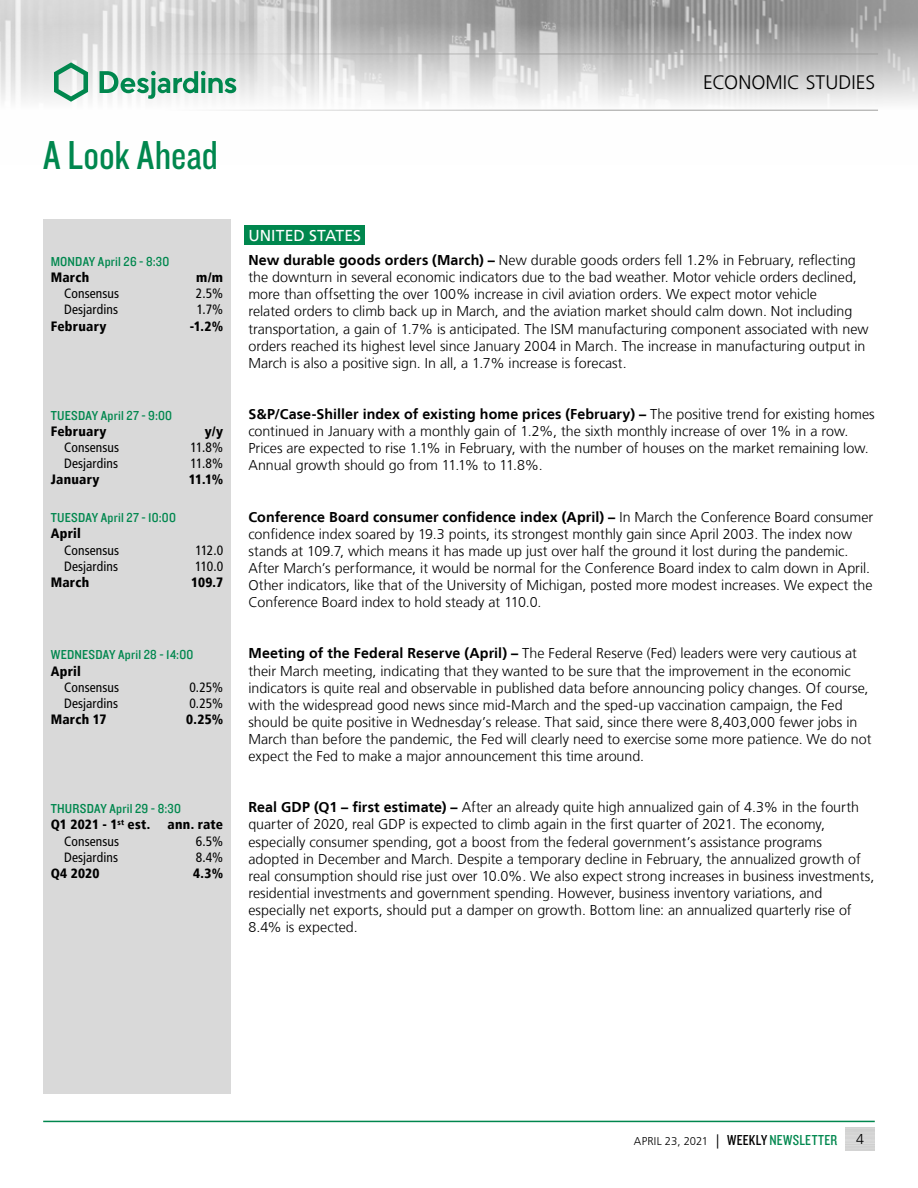
<style>
.page{position:relative;width:918px;height:1188px;background:#fff}
.page>*{position:absolute;margin:0;border:0;box-sizing:border-box;transform-origin:0 0}
.t1{font:42px "Knockout 29 Junior Ltweight";color:#00874e}
.t2{font:300 19.5px "Frutiger LT";letter-spacing:.005em;color:#000}
.t3{font:15.75px "Frutiger LT";letter-spacing:.005em;color:#fff}
.t4{font:300 14.25px/17.1px "Frutiger LT";color:#000}
.t5{font:700 14.25px "Frutiger LT";letter-spacing:.005em;color:#000}
.t6{font:condensed 13.5px "Frutiger LT";letter-spacing:.005em;color:#000}
.t7{font:900 condensed 13.5px "Frutiger LT";letter-spacing:.02em;color:#000}
.t8{font:13.5px "Knockout 30 Junior Welterwt";letter-spacing:.015em;color:#00874e}
.t9{font:300 11.25px "Frutiger LT";letter-spacing:.01em;color:#000}
.s1{font-weight:700}
.s2{font-weight:300}
.s3{font-size:14.25px}
.s4{font-family:"Knockout 29 Junior Ltweight";font-weight:400;font-size:15px}
.s5{font-family:"Knockout 29 Junior Ltweight";font-weight:400;font-size:15px;color:#00874e}
</style>
<div class="page">
<img style="left:0;top:0;width:918px;height:110px">
<hr style="left:0;top:54px;width:878px;height:1px;background:#9d9d9c">
<hr style="left:0;top:110px;width:878px;height:1px;background:#9d9d9c">
<svg style="left:54px;top:62px;width:34px;height:40px"></svg>
<svg style="left:100px;top:71px;width:136px;height:28px"></svg>
<hr style="left:43px;top:1121px;width:832px;height:1px;background:#00874e">
<div style="left:43px;top:219px;width:188px;height:875px;background:#d9d9d9"></div>
<div style="left:244px;top:225px;width:121px;height:20px;background:#00874e"></div>
<h1 class="t1" style="left:43px;top:128px;width:176px">A Look Ahead</h1>
<p class="t8" style="left:51px;top:252px;width:120px">MONDAY April 26 - 8:30</p>
<p class="t7" style="left:51px;top:269px;width:40px">March</p>
<p class="t7" style="left:196px;top:269px;width:28px">m/m</p>
<p class="t6" style="left:64px;top:286px;width:57px">Consensus</p>
<p class="t6" style="left:196px;top:286px;width:29px">2.5%</p>
<p class="t6" style="left:64px;top:302px;width:55px">Desjardins</p>
<p class="t6" style="left:197px;top:302px;width:28px">1.7%</p>
<p class="t7" style="left:51px;top:318px;width:57px">February</p>
<p class="t7" style="left:190px;top:318px;width:35px">-1.2%</p>
<p class="t8" style="left:51px;top:406px;width:123px">TUESDAY April 27 - 9:00</p>
<p class="t7" style="left:51px;top:423px;width:57px">February</p>
<p class="t7" style="left:205px;top:423px;width:20px">y/y</p>
<p class="t6" style="left:64px;top:440px;width:57px">Consensus</p>
<p class="t6" style="left:191px;top:440px;width:34px">11.8%</p>
<p class="t6" style="left:64px;top:456px;width:55px">Desjardins</p>
<p class="t6" style="left:191px;top:456px;width:34px">11.8%</p>
<p class="t7" style="left:51px;top:472px;width:50px">January</p>
<p class="t7" style="left:189px;top:472px;width:36px">11.1%</p>
<p class="t8" style="left:51px;top:509px;width:127px">TUESDAY April 27 - 10:00</p>
<p class="t7" style="left:51px;top:526px;width:32px">April</p>
<p class="t6" style="left:64px;top:542px;width:57px">Consensus</p>
<p class="t6" style="left:195px;top:542px;width:29px">112.0</p>
<p class="t6" style="left:64px;top:558px;width:55px">Desjardins</p>
<p class="t6" style="left:195px;top:558px;width:30px">110.0</p>
<p class="t7" style="left:51px;top:574px;width:40px">March</p>
<p class="t7" style="left:191px;top:574px;width:34px">109.7</p>
<p class="t8" style="left:51px;top:646px;width:144px">WEDNESDAY April 28 - 14:00</p>
<p class="t7" style="left:51px;top:663px;width:32px">April</p>
<p class="t6" style="left:64px;top:679px;width:57px">Consensus</p>
<p class="t6" style="left:189px;top:679px;width:35px">0.25%</p>
<p class="t6" style="left:64px;top:695px;width:55px">Desjardins</p>
<p class="t6" style="left:189px;top:695px;width:35px">0.25%</p>
<p class="t7" style="left:51px;top:711px;width:57px">March 17</p>
<p class="t7" style="left:186px;top:711px;width:39px">0.25%</p>
<p class="t8" style="left:51px;top:800px;width:132px">THURSDAY April 29 - 8:30</p>
<p class="t7" style="left:51px;top:817px;width:101px">Q1 2021 - 1<sup>st</sup> est.</p>
<p class="t7" style="left:168px;top:817px;width:57px">ann. rate</p>
<p class="t6" style="left:64px;top:833px;width:57px">Consensus</p>
<p class="t6" style="left:196px;top:833px;width:29px">6.5%</p>
<p class="t6" style="left:64px;top:849px;width:55px">Desjardins</p>
<p class="t6" style="left:196px;top:849px;width:29px">8.4%</p>
<h5 class="t7" style="left:51px;top:865px;width:50px">Q4 2020</h5>
<h5 class="t7" style="left:193px;top:865px;width:32px">4.3%</h5>
<h2 class="t2" style="left:703px;top:72px;width:174px">ECONOMIC STUDIES</h2>
<p class="t3" style="left:248px;top:227px;width:114px">UNITED STATES</p>
<p class="t4" style="left:248px;top:252px;width:609px"><span class="s1">New durable goods orders (March) –</span> New durable goods orders fell 1.2% in February, reflecting</p>
<p class="t4" style="left:248px;top:269px;width:622px">the downturn in several economic indicators due to the bad weather. Motor vehicle orders declined, more than offsetting the over 100% increase in civil aviation orders. We expect motor vehicle<br>related orders to climb back up in March, and the aviation market should calm down. Not including transportation, a gain of 1.7% is anticipated. The ISM manufacturing component associated with new orders reached its highest level since January 2004 in March. The increase in manufacturing output in March is also a positive sign. In all, a 1.7% increase is forecast.</p>
<p class="t4" style="left:248px;top:406px;width:628px"><span class="s1">S&amp;P/Case-Shiller index of existing home prices (February) –</span> The positive trend for existing homes continued in January with a monthly gain of 1.2%, the sixth monthly increase of over 1% in a row.<br>Prices are expected to rise 1.1% in February, with the number of houses on the market remaining low.<br>Annual growth should go from 11.1% to 11.8%.</p>
<h5 class="t5" style="left:248px;top:508px;width:626px">Conference Board consumer confidence index (April) – <span class="s2">In March the Conference Board consumer</span></h5>
<p class="t4" style="left:248px;top:526px;width:605px">confidence index soared by 19.3 points, its strongest monthly gain since April 2003. The index now stands at 109.7, which means it has made up just over half the ground it lost during the pandemic.</p>
<p class="t4" style="left:248px;top:560px;width:626px">After March’s performance, it would be normal for the Conference Board index to calm down in April.<br>Other indicators, like that of the University of Michigan, posted more modest increases. We expect the<br>Conference Board index to hold steady at 110.0.</p>
<p class="t4" style="left:248px;top:645px;width:625px"><span class="s1">Meeting of the Federal Reserve (April) –</span> The Federal Reserve (Fed) leaders were very cautious at their March meeting, indicating that they wanted to be sure that the improvement in the economic indicators is quite real and observable in published data before announcing policy changes. Of course, with the widespread good news since mid-March and the sped-up vaccination campaign, the Fed should be quite positive in Wednesday’s release. That said, since there were 8,403,000 fewer jobs in March than before the pandemic, the Fed will clearly need to exercise some more patience. We do not expect the Fed to make a major announcement this time around.</p>
<p class="t4" style="left:248px;top:799px;width:612px"><span class="s1">Real GDP (Q1 – first estimate) –</span> After an already quite high annualized gain of 4.3% in the fourth</p>
<p class="t4" style="left:248px;top:816px;width:578px">quarter of 2020, real GDP is expected to climb again in the first quarter of 2021. The economy,</p>
<p class="t4" style="left:248px;top:833px;width:627px">especially consumer spending, got a boost from the federal government’s assistance programs adopted in December and March. Despite a temporary decline in February, the annualized growth of real consumption should rise just over 10.0%. We also expect strong increases in business investments, residential investments and government spending. However, business inventory variations, and especially net exports, should put a damper on growth. Bottom line: an annualized quarterly rise of 8.4% is expected.</p>
<p class="t9" style="left:634px;top:1135px;width:205px">APRIL 23, 2021 <span class="s3">|</span> <span class="s4">WEEKLY</span> <span class="s5">NEWSLETTER</span></p>
<p class="t4" style="left:856px;top:1131px;width:9px">4</p>
</div>
